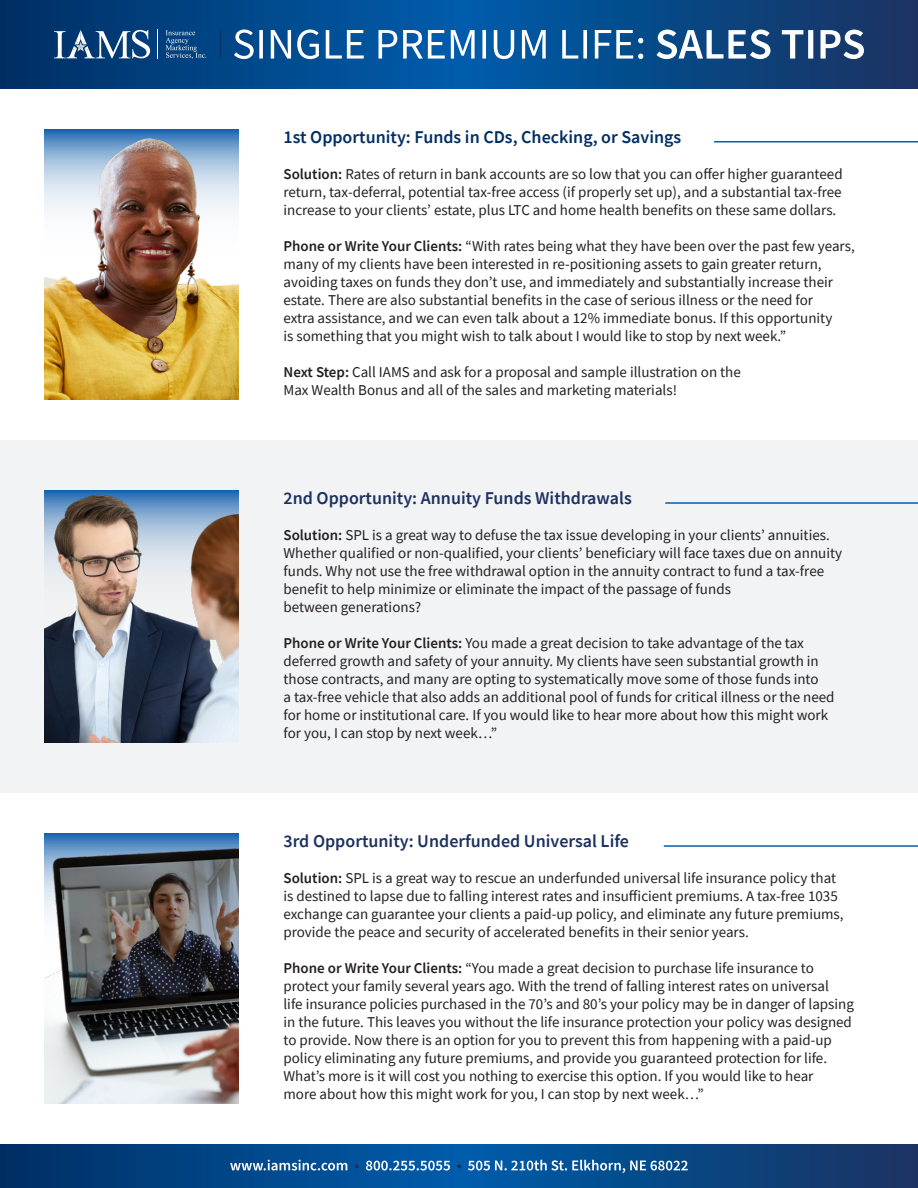
<style>
.page{position:relative;width:918px;height:1188px;background:#fff}
.page>*{position:absolute;margin:0;border:0;box-sizing:border-box;transform-origin:0 0}
.t1{font:600 18px "Source Sans Pro";color:#1c3160}
.t2{font:600 18px "Source Sans Pro";color:#002e63}
.t3{font:15px/18px "Source Sans Pro";color:#231f20}
.s1{font-weight:600}
</style>
<div class="page">
<div style="left:0;top:441px;width:918px;height:352px;background:#f2f3f4"></div>
<svg style="left:0;top:1145px;width:918px;height:43px;background:#054483"></svg>
<svg style="left:468px;top:1160px;width:220px;height:13px;background:#4881b3"></svg>
<svg style="left:457px;top:1164px;width:4px;height:4px"></svg>
<svg style="left:366px;top:1161px;width:84px;height:10px"></svg>
<svg style="left:355px;top:1164px;width:4px;height:4px"></svg>
<svg style="left:230px;top:1160px;width:117px;height:11px"></svg>
<svg style="left:0;top:0;width:918px;height:89px;background:#054584"></svg>
<svg style="left:166px;top:30px;width:40px;height:29px"></svg>
<svg style="left:157px;top:30px;width:1px;height:29px"></svg>
<svg style="left:54px;top:30px;width:96px;height:28px"></svg>
<svg style="left:234px;top:29px;width:630px;height:30px"></svg>
<hr style="left:220px;top:29px;width:1px;height:30px;background:#002e63">
<hr style="left:714px;top:141px;width:204px;height:1px;background:#015dac">
<hr style="left:665px;top:502px;width:253px;height:2px;background:#015dac">
<hr style="left:664px;top:845px;width:254px;height:2px;background:#015dac">
<img style="left:45px;top:490px;width:194px;height:253px">
<img style="left:45px;top:129px;width:194px;height:271px">
<img style="left:45px;top:834px;width:194px;height:270px">
<p class="t2" style="left:284px;top:125px;width:399px">1st Opportunity: Funds in CDs, Checking, or Savings</p>
<p class="t3" style="left:284px;top:165px;width:561px;text-align:justify"><span class="s1">Solution:</span> Rates of return in bank accounts are so low that you can offer higher guaranteed return, tax-deferral, potential tax-free access (if properly set up), and a substantial tax-free increase to your clients’ estate, plus LTC and home health benefits on these same dollars.</p>
<p class="t3" style="left:284px;top:237px;width:573px"><span class="s1">Phone or Write Your Clients:</span> “With rates being what they have been over the past few years, many of my clients have been interested in re-positioning assets to gain greater return, avoiding taxes on funds they don’t use, and immediately and substantially increase their estate. There are also substantial benefits in the case of serious illness or the need for<br>extra assistance, and we can even talk about a 12% immediate bonus. If this opportunity<br>is something that you might wish to talk about I would like to stop by next week.”</p>
<p class="t3" style="left:284px;top:363px;width:459px"><span class="s1">Next Step:</span> Call IAMS and ask for a proposal and sample illustration on the<br>Max Wealth Bonus and all of the sales and marketing materials!</p>
<p class="t1" style="left:284px;top:486px;width:350px">2nd Opportunity: Annuity Funds Withdrawals</p>
<p class="t3" style="left:284px;top:526px;width:560px"><span class="s1">Solution:</span> SPL is a great way to defuse the tax issue developing in your clients’ annuities.<br>Whether qualified or non-qualified, your clients’ beneficiary will face taxes due on annuity funds. Why not use the free withdrawal option in the annuity contract to fund a tax-free benefit to help minimize or eliminate the impact of the passage of funds<br>between generations?</p>
<p class="t3" style="left:284px;top:634px;width:553px"><span class="s1">Phone or Write Your Clients:</span> You made a great decision to take advantage of the tax deferred growth and safety of your annuity. My clients have seen substantial growth in those contracts, and many are opting to systematically move some of those funds into<br>a tax-free vehicle that also adds an additional pool of funds for critical illness or the need for home or institutional care. If you would like to hear more about how this might work for you, I can stop by next week…”</p>
<p class="t1" style="left:284px;top:829px;width:347px">3rd Opportunity: Underfunded Universal Life</p>
<p class="t3" style="left:284px;top:869px;width:562px"><span class="s1">Solution:</span> SPL is a great way to rescue an underfunded universal life insurance policy that is destined to lapse due to falling interest rates and insufficient premiums. A tax-free 1035 exchange can guarantee your clients a paid-up policy, and eliminate any future premiums, provide the peace and security of accelerated benefits in their senior years.</p>
<p class="t3" style="left:284px;top:959px;width:572px"><span class="s1">Phone or Write Your Clients:</span> “You made a great decision to purchase life insurance to protect your family several years ago. With the trend of falling interest rates on universal<br>life insurance policies purchased in the 70’s and 80’s your policy may be in danger of lapsing in the future. This leaves you without the life insurance protection your policy was designed to provide. Now there is an option for you to prevent this from happening with a paid-up policy eliminating any future premiums, and provide you guaranteed protection for life.<br>What’s more is it will cost you nothing to exercise this option. If you would like to hear<br>more about how this might work for you, I can stop by next week…”</p>
</div>
